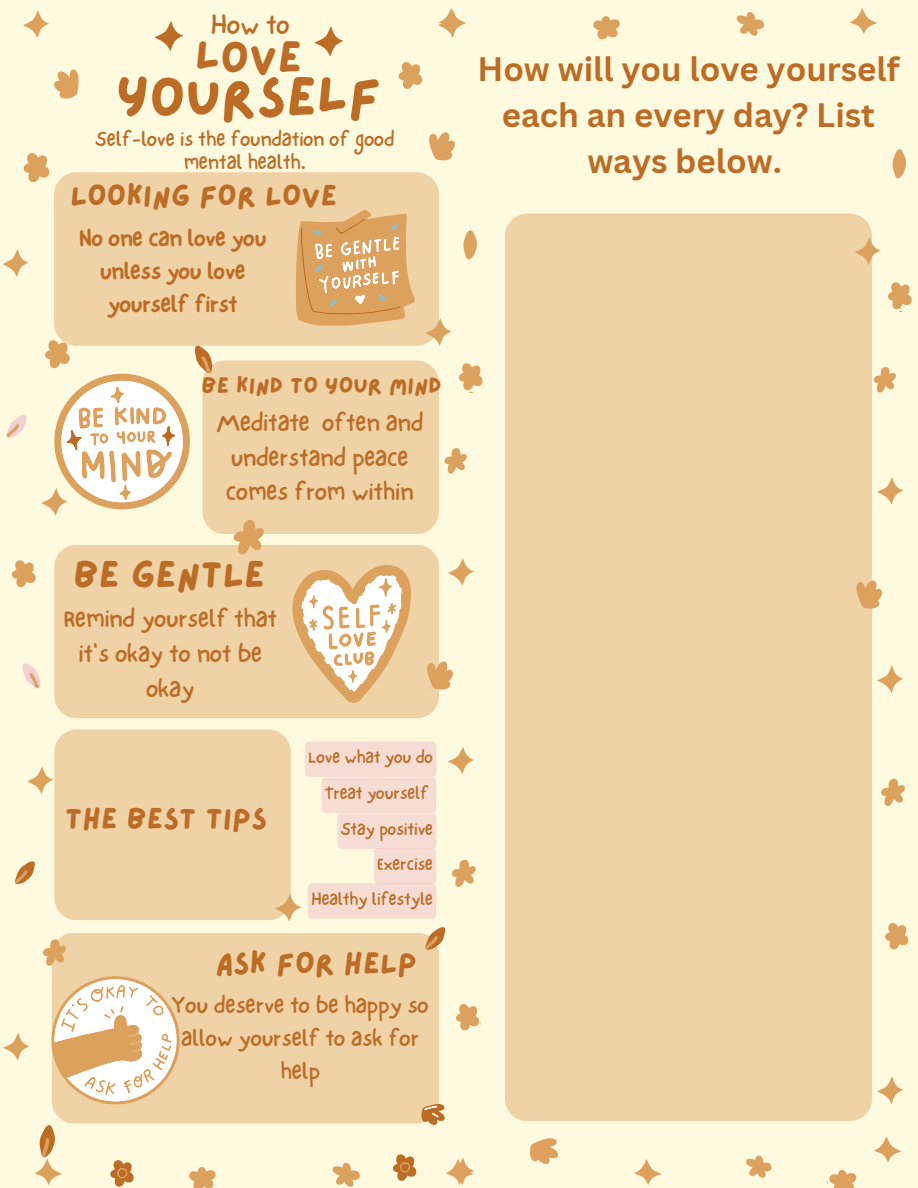
<style>
.page{position:relative;width:918px;height:1188px;background:#fefae0}
.page>*{position:absolute;margin:0;border:0;box-sizing:border-box;transform-origin:0 0}
.t1{font:55.8px "Lazydog";color:#bc6c25}
.t2{font:44.55px "Lazydog";color:#bc6c25}
.t3{font:38.25px "Lazydog";color:#bc6c25}
.t4{font:700 33px/46.2px "Canva Sans";color:#bc6c25;text-align:center}
.t5{font:30.9px "Lazydog";color:#bc6c25}
.t6{font:30px "Lazydog";color:#bc6c25}
.t7{font:27.9px "NF One Little Font Regular";color:#bc6c25}
.t8{font:25.2px/34.8px "NF One Little Font Regular";color:#bc6c25;text-align:center}
.t9{font:23.55px/32.8px "NF One Little Font Regular";color:#bc6c25;text-align:center}
.t10{font:23.55px/32.8px "NF One Little Font Bold";color:#bc6c25;text-align:center}
.t11{font:22.8px "Lazydog";color:#bc6c25}
.t12{font:21px/23.1px "NF One Little Font Regular";color:#bc6c25;text-align:center}
.t13{font:17.85px "NF One Little Font Regular";color:#bc6c25}
</style>
<div class="page">
<div style="left:54px;top:729px;width:237px;height:191px;background:#efd2a6;border-radius:22px"></div>
<div style="left:52px;top:933px;width:387px;height:191px;background:#efd2a6;border-radius:22px"></div>
<div style="left:54px;top:172px;width:385px;height:174px;background:#efd2a6;border-radius:22px"></div>
<svg style="left:296px;top:210px;width:119px;height:115px"></svg>
<div style="left:54px;top:545px;width:385px;height:173px;background:#efd2a6;border-radius:22px"></div>
<svg style="left:292px;top:565px;width:119px;height:138px"></svg>
<svg style="left:23px;top:153px;width:27px;height:30px"></svg>
<svg style="left:398px;top:62px;width:25px;height:29px"></svg>
<div style="left:202px;top:361px;width:237px;height:173px;background:#efd2a6;border-radius:22px"></div>
<svg style="left:51px;top:975px;width:129px;height:132px"></svg>
<svg style="left:6px;top:415px;width:21px;height:23px"></svg>
<svg style="left:12px;top:560px;width:24px;height:29px"></svg>
<svg style="left:42px;top:938px;width:24px;height:28px"></svg>
<svg style="left:110px;top:1160px;width:24px;height:27px"></svg>
<svg style="left:14px;top:861px;width:21px;height:23px"></svg>
<svg style="left:419px;top:1104px;width:26px;height:21px"></svg>
<svg style="left:233px;top:520px;width:31px;height:35px"></svg>
<svg style="left:314px;top:26px;width:29px;height:30px"></svg>
<svg style="left:3px;top:249px;width:26px;height:28px"></svg>
<svg style="left:41px;top:340px;width:179px;height:178px"></svg>
<svg style="left:27px;top:765px;width:28px;height:32px"></svg>
<svg style="left:22px;top:663px;width:19px;height:26px"></svg>
<svg style="left:3px;top:1033px;width:26px;height:27px"></svg>
<svg style="left:463px;top:230px;width:14px;height:30px"></svg>
<svg style="left:458px;top:363px;width:25px;height:29px"></svg>
<svg style="left:444px;top:448px;width:23px;height:26px"></svg>
<svg style="left:427px;top:661px;width:26px;height:29px"></svg>
<svg style="left:456px;top:1004px;width:24px;height:27px"></svg>
<svg style="left:423px;top:318px;width:28px;height:28px"></svg>
<svg style="left:448px;top:558px;width:26px;height:28px"></svg>
<svg style="left:273px;top:741px;width:203px;height:211px"></svg>
<svg style="left:155px;top:21px;width:28px;height:30px"></svg>
<svg style="left:429px;top:132px;width:26px;height:29px"></svg>
<svg style="left:23px;top:10px;width:26px;height:28px"></svg>
<svg style="left:54px;top:69px;width:25px;height:30px"></svg>
<svg style="left:393px;top:1154px;width:24px;height:27px"></svg>
<div style="left:505px;top:214px;width:367px;height:907px;background:#efd2a6;border-radius:23px"></div>
<svg style="left:892px;top:149px;width:14px;height:30px"></svg>
<svg style="left:888px;top:282px;width:24px;height:29px"></svg>
<svg style="left:873px;top:367px;width:23px;height:26px"></svg>
<svg style="left:856px;top:580px;width:26px;height:29px"></svg>
<svg style="left:881px;top:778px;width:24px;height:28px"></svg>
<svg style="left:885px;top:923px;width:24px;height:27px"></svg>
<svg style="left:855px;top:237px;width:26px;height:28px"></svg>
<svg style="left:877px;top:477px;width:26px;height:28px"></svg>
<svg style="left:877px;top:665px;width:26px;height:28px"></svg>
<svg style="left:877px;top:1076px;width:26px;height:28px"></svg>
<svg style="left:829px;top:1169px;width:28px;height:19px"></svg>
<svg style="left:746px;top:1155px;width:26px;height:23px"></svg>
<svg style="left:530px;top:1138px;width:28px;height:26px"></svg>
<svg style="left:332px;top:1162px;width:28px;height:25px"></svg>
<svg style="left:189px;top:1167px;width:27px;height:21px"></svg>
<svg style="left:874px;top:1136px;width:28px;height:26px"></svg>
<svg style="left:634px;top:1159px;width:28px;height:26px"></svg>
<svg style="left:446px;top:1157px;width:28px;height:28px"></svg>
<svg style="left:35px;top:1121px;width:32px;height:64px"></svg>
<svg style="left:736px;top:12px;width:28px;height:24px"></svg>
<svg style="left:593px;top:16px;width:27px;height:24px"></svg>
<svg style="left:850px;top:8px;width:27px;height:26px"></svg>
<svg style="left:438px;top:8px;width:28px;height:30px"></svg>
<p class="t7" style="left:211px;top:8px;width:81px">How to</p>
<p class="t2" style="left:195px;top:36px;width:108px">LOVE</p>
<p class="t1" style="left:116px;top:71px;width:267px">YOURSELF</p>
<p class="t12" style="left:95px;top:127px;width:301px">Self-love is the foundation of good mental health.</p>
<p class="t6" style="left:70px;top:182px;width:268px">LOOKING FOR LOVE</p>
<p class="t10" style="left:79px;top:221px;width:189px">No one can love you unless you love yourself first</p>
<h6 class="t11" style="left:202px;top:375px;width:242px">BE KIND TO YOUR MIND</h6>
<p class="t8" style="left:216px;top:405px;width:209px">Meditate often and understand peace comes from within</p>
<h2 class="t3" style="left:73px;top:556px;width:193px">BE GENTLE</h2>
<h5 class="t8" style="left:63px;top:601px;width:215px">Remind yourself that it's okay to not be okay</h5>
<p class="t6" style="left:65px;top:805px;width:204px">THE BEST TIPS</p>
<p class="t13" style="left:308px;top:747px;width:126px">Love what you do</p>
<p class="t13" style="left:325px;top:783px;width:105px">Treat yourself</p>
<p class="t13" style="left:341px;top:819px;width:94px">Stay positive</p>
<p class="t13" style="left:377px;top:853px;width:57px">Exercise</p>
<p class="t13" style="left:311px;top:888px;width:123px">Healthy lifestyle</p>
<p class="t5" style="left:215px;top:949px;width:203px">ASK FOR HELP</p>
<p class="t9" style="left:172px;top:989px;width:259px">You deserve to be happy so allow yourself to ask for help</p>
<p class="t4" style="left:477px;top:45px;width:424px">How will you love yourself each an every day? List ways below.</p>
</div>
